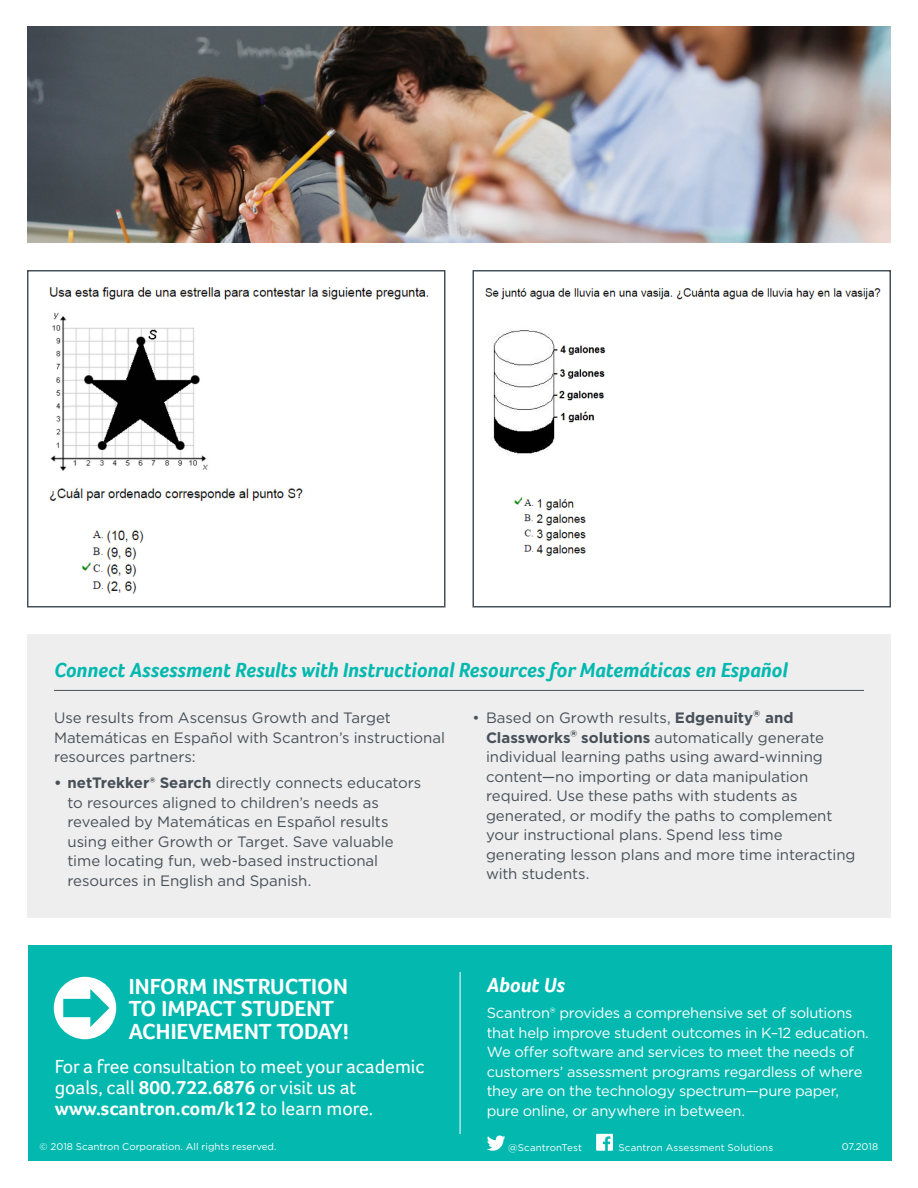
<style>
.page{position:relative;width:918px;height:1188px;background:#fff}
.page>*{position:absolute;margin:0;border:0;box-sizing:border-box;transform-origin:0 0}
.CTA_Headline{font:700 22.5px/22.5px "Foco";color:#fff}
.Body_Head_1_-_Underl{font:italic 700 21px "Foco";color:#03b9af}
.About_Us_Headline{font:italic 700 21px "Foco";color:#fff}
.CTA_Body{font:19.5px/21px "Foco";color:#fff}
.Body{font:15px/19.5px "Gotham";letter-spacing:-.005em;color:#475058}
.About_Us_copy{font:14.7px/19.5px "Gotham";letter-spacing:-.015em;color:#fff}
.Copyright___Legal{font:9.75px "Gotham";color:#fff}
.Item_Number___PN{font:9.75px "Gotham";letter-spacing:-.005em;color:#fff}
.s1{font-weight:700}
.s2{font-weight:700;font-size:18px}
</style>
<div class="page">
<div style="left:27px;top:634px;width:864px;height:284px;background:#eeeeef"></div>
<img style="left:27px;top:26px;width:864px;height:216px">
<hr style="left:54px;top:690px;width:810px;height:1px;background:#475058">
<img style="left:49px;top:287px;width:380px;height:307px">
<div style="left:27px;top:270px;width:419px;height:338px;border:2px solid #475058"></div>
<img style="left:485px;top:288px;width:396px;height:268px">
<div style="left:472px;top:270px;width:419px;height:338px;border:2px solid #475058"></div>
<div style="left:28px;top:945px;width:864px;height:216px;background:#03b9af"></div>
<hr style="left:460px;top:972px;width:1px;height:162px;background:#fff">
<svg style="left:54px;top:977px;width:62px;height:62px"></svg>
<svg style="left:487px;top:1135px;width:18px;height:16px"></svg>
<svg style="left:596px;top:1134px;width:17px;height:17px"></svg>
<p class="Body_Head_1_-_Underl" style="left:54px;top:657px;width:735px">Connect Assessment Results with Instructional Resources for Matemáticas en Español</p>
<p class="Body" style="left:54px;top:708px;width:392px">Use results from Ascensus Growth and Target<br>Matemáticas en Español with Scantron’s instructional resources partners:</p>
<p class="Body" style="left:68px;top:773px;width:355px;text-indent:-14px"><span class="s1">• netTrekker® Search</span> directly connects educators to resources aligned to children’s needs as revealed by Matemáticas en Español results using either Growth or Target. Save valuable time locating fun, web-based instructional resources in English and Spanish.</p>
<p class="Body" style="left:486px;top:708px;width:371px;text-indent:-14px">• Based on Growth results, <span class="s1">Edgenuity</span><span class="s2">®</span> <span class="s1">and Classworks</span><span class="s2">®</span> <span class="s1">solutions</span> automatically generate individual learning paths using award-winning content—no importing or data manipulation required. Use these paths with students as generated, or modify the paths to complement your instructional plans. Spend less time generating lesson plans and more time interacting with students.</p>
<p class="About_Us_Headline" style="left:487px;top:972px;width:80px">About Us</p>
<p class="About_Us_copy" style="left:487px;top:1003px;width:384px">Scantron® provides a comprehensive set of solutions that help improve student outcomes in K–12 education.<br>We offer software and services to meet the needs of customers’ assessment programs regardless of where they are on the technology spectrum—pure paper, pure online, or anywhere in between.</p>
<p class="Copyright___Legal" style="left:508px;top:1141px;width:75px">@ScantronTest</p>
<p class="Copyright___Legal" style="left:619px;top:1141px;width:156px">Scantron Assessment Solutions</p>
<p class="CTA_Headline" style="left:129px;top:974px;width:222px">INFORM INSTRUCTION<br>TO IMPACT STUDENT<br>ACHIEVEMENT TODAY!</p>
<p class="CTA_Body" style="left:55px;top:1056px;width:371px">For a free consultation to meet your academic goals, call <span class="s1">800.722.6876</span> or visit us at <span class="s1">www.scantron.com/k12</span> to learn more.</p>
<p class="Copyright___Legal" style="left:40px;top:1141px;width:238px">© 2018 Scantron Corporation. All rights reserved.</p>
<p class="Item_Number___PN" style="left:842px;top:1141px;width:38px">07.2018</p>
</div>
